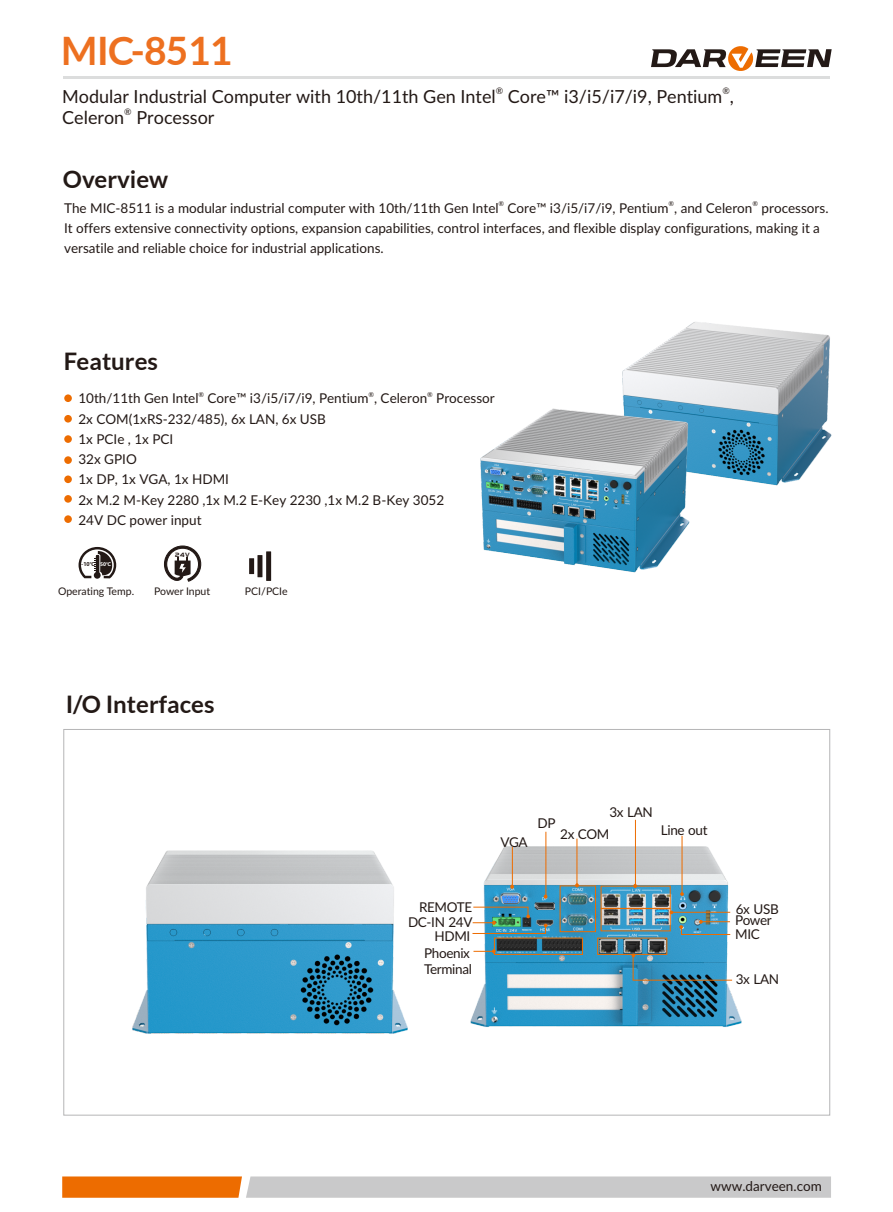
<style>
.page{position:relative;width:893px;height:1212px;background:#fff}
.page>*{position:absolute;margin:0;border:0;box-sizing:border-box;transform-origin:0 0}
.t1{font:700 39px "Lato";letter-spacing:-.02em;color:#ed7020}
.t2{font:700 24px "Lato";color:#231916}
.t3{font:18px "Lato";color:#231916}
.t4{font:13.5px/20.2px "Lato";color:#231916}
.t5{font:13.5px/16.2px "Lato";letter-spacing:-.025em;color:#231916}
.t6{font:10.5px "Lato";color:#231916}
.t7{font:9px "Lato";color:#231916}
.t8{font:6.75px "Lato";color:#231916}
.t9{font:6.45px "Pang Men Zheng Dao";color:#231916}
.t10{font:700 5.1px "Microsoft Ya Hei";color:#231916}
.s1{font-size:4.95px;color:#fff}
</style>
<div class="page">
<img style="left:63px;top:765px;width:239px;height:347px">
<img style="left:302px;top:762px;width:529px;height:341px">
<img style="left:624px;top:322px;width:208px;height:159px">
<img style="left:480px;top:370px;width:316px;height:203px">
<hr style="left:63px;top:77px;width:767px;height:2px;background:#dcdddd">
<div style="left:64px;top:394px;width:8px;height:8px;background:#ed6c00;border-radius:50%"></div>
<div style="left:64px;top:415px;width:8px;height:8px;background:#ed6c00;border-radius:50%"></div>
<div style="left:64px;top:435px;width:8px;height:8px;background:#ed6c00;border-radius:50%"></div>
<div style="left:64px;top:456px;width:8px;height:8px;background:#ed6c00;border-radius:50%"></div>
<div style="left:64px;top:475px;width:8px;height:8px;background:#ed6c00;border-radius:50%"></div>
<svg style="left:62px;top:1176px;width:769px;height:22px"></svg>
<svg style="left:651px;top:46px;width:181px;height:25px"></svg>
<hr style="left:682px;top:836px;width:1px;height:57px;background:#ed6c00">
<svg style="left:680px;top:892px;width:4px;height:4px"></svg>
<svg style="left:79px;top:547px;width:37px;height:31px"></svg>
<div style="left:94px;top:572px;width:7px;height:7px;background:#231916;border-radius:50%"></div>
<svg style="left:164px;top:545px;width:38px;height:37px"></svg>
<div style="left:64px;top:495px;width:8px;height:8px;background:#ed6c00;border-radius:50%"></div>
<hr style="left:635px;top:820px;width:1px;height:65px;background:#ed6c00">
<svg style="left:633px;top:884px;width:4px;height:4px"></svg>
<div style="left:597px;top:938px;width:70px;height:17px;border:1px solid #ed6c00"></div>
<svg style="left:679px;top:920px;width:52px;height:15px"></svg>
<svg style="left:632px;top:953px;width:101px;height:28px"></svg>
<div style="left:560px;top:885px;width:36px;height:47px;border:1px solid #ed6c00"></div>
<hr style="left:576px;top:838px;width:1px;height:48px;background:#ed6c00">
<svg style="left:575px;top:883px;width:4px;height:4px"></svg>
<hr style="left:545px;top:832px;width:1px;height:64px;background:#ed6c00">
<svg style="left:544px;top:894px;width:3px;height:5px"></svg>
<hr style="left:512px;top:847px;width:1px;height:39px;background:#ed6c00">
<svg style="left:510px;top:884px;width:4px;height:5px"></svg>
<svg style="left:472px;top:906px;width:75px;height:28px"></svg>
<div style="left:601px;top:908px;width:70px;height:23px;border:1px solid #ed6c00"></div>
<hr style="left:672px;top:912px;width:58px;height:1px;background:#ed6c00">
<div style="left:494px;top:938px;width:89px;height:17px;border:1px solid #ed6c00"></div>
<svg style="left:473px;top:949px;width:23px;height:4px"></svg>
<div style="left:64px;top:515px;width:8px;height:8px;background:#ed6c00;border-radius:50%"></div>
<div style="left:249px;top:558px;width:5px;height:16px;background:#231916"></div>
<div style="left:257px;top:555px;width:5px;height:22px;background:#231916"></div>
<div style="left:266px;top:551px;width:5px;height:30px;background:#231916"></div>
<h1 class="t1" style="left:61px;top:34px;width:173px">MIC-8511</h1>
<p class="t7" style="left:496px;top:86px;width:9px">®</p>
<p class="t7" style="left:722px;top:86px;width:9px">®</p>
<h3 class="t3" style="left:62px;top:88px;width:673px">Modular Industrial Computer with 10th/11th Gen Intel Core™ i3/i5/i7/i9, Pentium ,</h3>
<p class="t7" style="left:124px;top:108px;width:9px">®</p>
<h3 class="t3" style="left:62px;top:110px;width:154px">Celeron Processor</h3>
<h2 class="t2" style="left:63px;top:168px;width:107px">Overview</h2>
<p class="t8" style="left:499px;top:200px;width:7px">®</p>
<p class="t8" style="left:668px;top:200px;width:7px">®</p>
<p class="t8" style="left:752px;top:200px;width:7px">®</p>
<p class="t4" style="left:64px;top:198px;width:766px">The MIC-8511 is a modular industrial computer with 10th/11th Gen Intel Core™ i3/i5/i7/i9, Pentium , and Celeron processors.<br>It offers extensive connectivity options, expansion capabilities, control interfaces, and flexible display configurations, making it a versatile and reliable choice for industrial applications.</p>
<h2 class="t2" style="left:64px;top:351px;width:96px">Features</h2>
<p class="t8" style="left:199px;top:391px;width:7px">®</p>
<p class="t8" style="left:368px;top:391px;width:7px">®</p>
<p class="t8" style="left:427px;top:391px;width:7px">®</p>
<p class="t4" style="left:78px;top:389px;width:418px">10th/11th Gen Intel Core™ i3/i5/i7/i9, Pentium , Celeron Processor<br>2x COM(1xRS-232/485), 6x LAN, 6x USB<br>1x PCIe , 1x PCI<br>32x GPIO<br>1x DP, 1x VGA, 1x HDMI<br>2x M.2 M-Key 2280 ,1x M.2 E-Key 2230 ,1x M.2 B-Key 3052<br>24V DC power input</p>
<p class="t10" style="left:81px;top:562px;width:32px">-10℃ <span class="s1">50℃</span></p>
<p class="t9" style="left:175px;top:552px;width:16px">24V</p>
<p class="t6" style="left:58px;top:586px;width:78px">Operating Temp.</p>
<p class="t6" style="left:154px;top:586px;width:58px">Power Input</p>
<p class="t6" style="left:245px;top:586px;width:44px">PCI/PCIe</p>
<h2 class="t2" style="left:66px;top:693px;width:150px">I/O Interfaces</h2>
<p class="t4" style="left:500px;top:833px;width:29px">VGA</p>
<p class="t4" style="left:609px;top:803px;width:45px">3x LAN</p>
<p class="t4" style="left:537px;top:814px;width:20px">DP</p>
<p class="t4" style="left:560px;top:825px;width:51px">2x COM</p>
<p class="t4" style="left:661px;top:820px;width:48px">Line out</p>
<p class="t4" style="left:419px;top:897px;width:55px">REMOTE</p>
<p class="t4" style="left:408px;top:913px;width:66px">DC-IN 24V</p>
<p class="t4" style="left:434px;top:927px;width:37px">HDMI</p>
<p class="t4" style="left:736px;top:899px;width:44px">6x USB</p>
<p class="t4" style="left:735px;top:911px;width:38px">Power</p>
<p class="t4" style="left:735px;top:925px;width:26px">MIC</p>
<p class="t5" style="left:424px;top:945px;width:49px">Phoenix<br>Terminal</p>
<p class="t4" style="left:736px;top:970px;width:45px">3x LAN</p>
<p class="t4" style="left:710px;top:1177px;width:113px">www.darveen.com</p>
</div>
